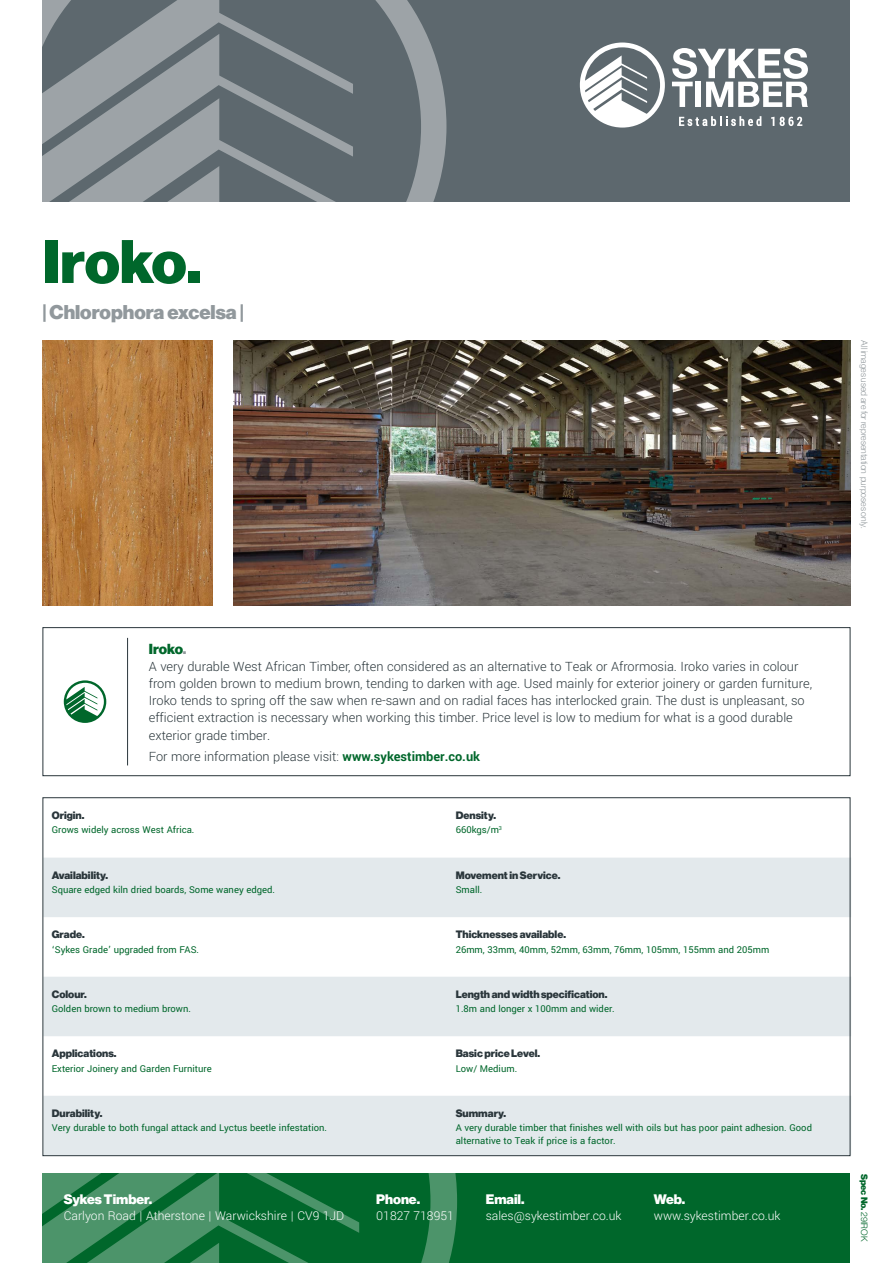
<style>
.page{position:relative;width:893px;height:1263px;background:#fff}
.page>*{position:absolute;margin:0;border:0;box-sizing:border-box;transform-origin:0 0}
.t1{font:900 60px "Neue Haas Display";letter-spacing:-.005em;color:#00672b}
.t2{font:900 19.5px "Neue Haas Display";color:#91989c}
.t3{font:300 14.25px/17.1px "Yantramanav";color:#2a363b}
.t4{font:900 14.25px "Neue Haas Display";letter-spacing:-.005em;color:#00672b}
.t5{font:300 13.5px "Yantramanav";color:#fff}
.t6{font:900 13.5px "Neue Haas Display";color:#fff}
.t7{font:10.5px/12.6px "Yantramanav";color:#00672b}
.t8{font:900 10.5px "Neue Haas Display";color:#2a363b}
.t9{font:300 9px "Neue Haas Display";color:#91989c}
.t10{font:900 9px "Neue Haas Display";color:#00672b}
.s1{color:#91989c}
.s2{font-weight:700;color:#00672b}
.s3{font-weight:300}
</style>
<div class="page">
<div style="left:43px;top:1174px;width:807px;height:89px;background:#00672b"></div>
<svg style="left:43px;top:1174px;width:414px;height:89px"></svg>
<div style="left:43px;top:0;width:807px;height:202px;background:#5d686e"></div>
<svg style="left:672px;top:48px;width:136px;height:59px"></svg>
<svg style="left:580px;top:43px;width:85px;height:85px"></svg>
<svg style="left:679px;top:116px;width:82px;height:10px"></svg>
<svg style="left:771px;top:117px;width:3px;height:9px"></svg>
<svg style="left:780px;top:117px;width:22px;height:9px"></svg>
<svg style="left:43px;top:0;width:403px;height:202px"></svg>
<img style="left:43px;top:340px;width:170px;height:266px">
<img style="left:234px;top:340px;width:616px;height:266px">
<div style="left:43px;top:627px;width:807px;height:149px;border:1px solid #2a363b"></div>
<svg style="left:45px;top:858px;width:806px;height:297px;fill:#e3e9ec"></svg>
<svg style="left:64px;top:680px;width:42px;height:43px"></svg>
<hr style="left:127px;top:638px;width:1px;height:127px;background:#2a363b">
<h1 class="t1" style="left:43px;top:227px;width:160px">Iroko.</h1>
<h2 class="t2" style="left:43px;top:301px;width:203px">| Chlorophora excelsa |</h2>
<p class="t4" style="left:149px;top:641px;width:39px">Iroko<span class="s1">.</span></p>
<p class="t3" style="left:149px;top:658px;width:665px">A very durable West African Timber, often considered as an alternative to Teak or Afrormosia. Iroko varies in colour from golden brown to medium brown, tending to darken with age. Used mainly for exterior joinery or garden furniture, Iroko tends to spring off the saw when re-sawn and on radial faces has interlocked grain. The dust is unpleasant, so efficient extraction is necessary when working this timber. Price level is low to medium for what is a good durable exterior grade timber.</p>
<p class="t3" style="left:149px;top:748px;width:333px">For more information please visit: <span class="s2">www.sykestimber.co.uk</span></p>
<p class="t8" style="left:52px;top:809px;width:34px">Origin.</p>
<p class="t8" style="left:456px;top:809px;width:42px">Density.</p>
<p class="t7" style="left:52px;top:824px;width:144px">Grows widely across West Africa.</p>
<p class="t7" style="left:456px;top:824px;width:48px">660kgs/m<sup>3</sup></p>
<p class="t8" style="left:52px;top:869px;width:58px">Availability.</p>
<p class="t8" style="left:456px;top:869px;width:106px">Movement in Service.</p>
<p class="t7" style="left:52px;top:883px;width:225px">Square edged kiln dried boards, Some waney edged.</p>
<p class="t7" style="left:456px;top:883px;width:28px">Small.</p>
<p class="t8" style="left:52px;top:928px;width:35px">Grade.</p>
<p class="t8" style="left:456px;top:928px;width:112px">Thicknesses available.</p>
<p class="t7" style="left:52px;top:943px;width:149px">‘Sykes Grade’ upgraded from FAS.</p>
<p class="t7" style="left:456px;top:943px;width:315px">26mm, 33mm, 40mm, 52mm, 63mm, 76mm, 105mm, 155mm and 205mm</p>
<p class="t8" style="left:52px;top:988px;width:37px">Colour.</p>
<p class="t8" style="left:456px;top:988px;width:153px">Length and width specification.</p>
<p class="t7" style="left:52px;top:1002px;width:141px">Golden brown to medium brown.</p>
<p class="t7" style="left:456px;top:1002px;width:161px">1.8m and longer x 100mm and wider.</p>
<p class="t8" style="left:52px;top:1047px;width:66px">Applications.</p>
<p class="t8" style="left:456px;top:1047px;width:86px">Basic price Level.</p>
<p class="t7" style="left:52px;top:1062px;width:161px">Exterior Joinery and Garden Furniture</p>
<p class="t7" style="left:456px;top:1062px;width:63px">Low/ Medium.</p>
<p class="t8" style="left:52px;top:1107px;width:52px">Durability.</p>
<p class="t8" style="left:456px;top:1107px;width:52px">Summary.</p>
<p class="t7" style="left:52px;top:1122px;width:277px">Very durable to both fungal attack and Lyctus beetle infestation.</p>
<p class="t7" style="left:456px;top:1122px;width:358px">A very durable timber that finishes well with oils but has poor paint adhesion. Good alternative to Teak if price is a factor.</p>
<p class="t6" style="left:64px;top:1191px;width:90px">Sykes Timber.</p>
<p class="t5" style="left:64px;top:1208px;width:282px">Carlyon Road | Atherstone | Warwickshire | CV9 1JD</p>
<p class="t6" style="left:376px;top:1191px;width:45px">Phone.</p>
<p class="t5" style="left:376px;top:1208px;width:79px">01827 718951</p>
<p class="t6" style="left:486px;top:1191px;width:40px">Email.</p>
<p class="t5" style="left:486px;top:1208px;width:137px">sales@sykestimber.co.uk</p>
<p class="t6" style="left:654px;top:1191px;width:33px">Web.</p>
<p class="t5" style="left:654px;top:1208px;width:128px">www.sykestimber.co.uk</p>
<p class="t9" style="left:869px;top:340px;width:189px;rotate:90deg">All images used are for representation purposes only.</p>
<p class="t10" style="left:869px;top:1174px;width:69px;rotate:90deg">Spec No. <span class="s3">29IROK</span></p>
</div>
